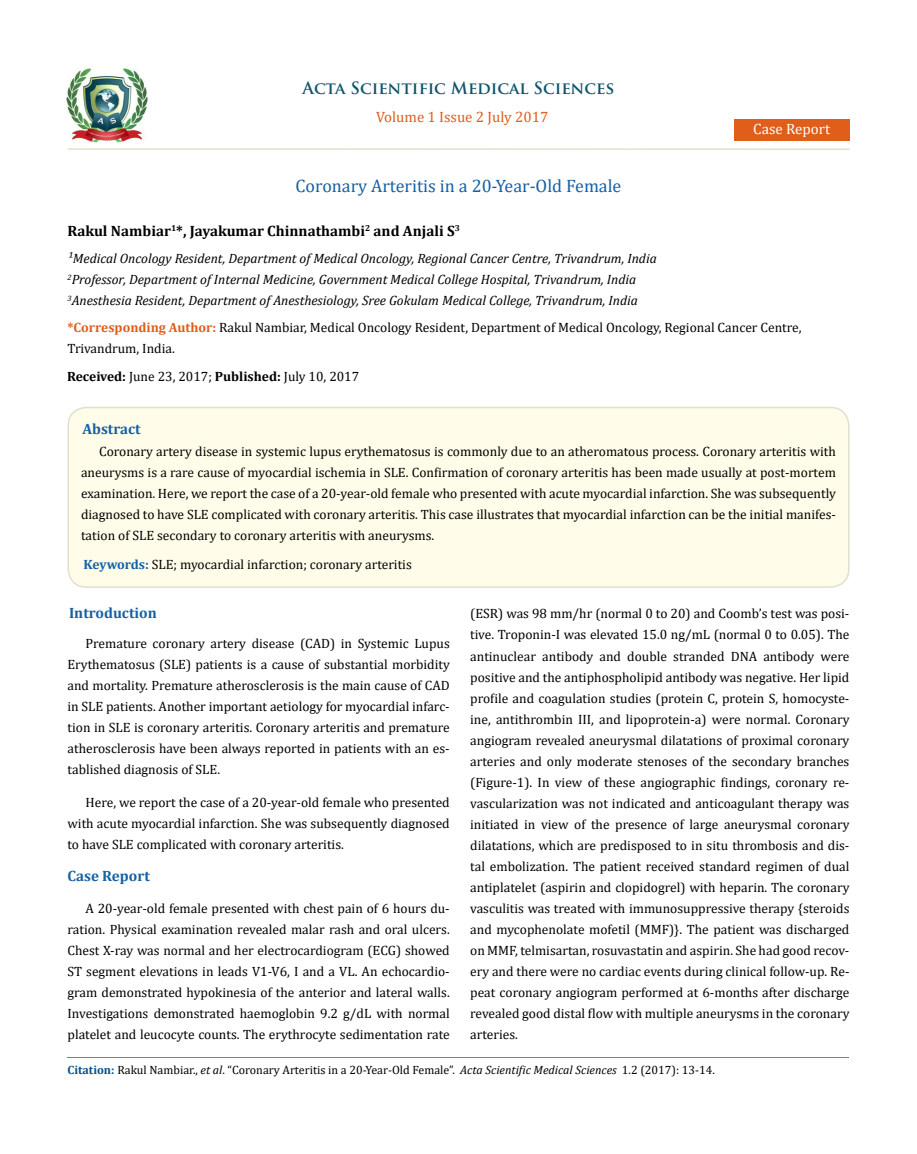
<style>
.page{position:relative;width:917px;height:1154px;background:#fff}
.page>*{position:absolute;margin:0;border:0;box-sizing:border-box;transform-origin:0 0}
.t1{font:18px "Cambria";color:#1560a6}
.t2{font:700 16.5px "Trajan Pro";color:#0e546a}
.t3{font:700 15px "Cambria";color:#000}
.t4{font:700 15px "Cambria";color:#1560a6}
.t5{font:15px "Cambria";color:#e05d1a}
.t6{font:15px "Cambria";color:#fff}
.t7{font:13.5px/21px "Cambria";color:#000;text-align:justify}
.t8{font:italic 13.5px/21px "Cambria";color:#000}
.t9{font:12px "Cambria";color:#000}
.s1{font-weight:700;color:#e05d1a}
.s2{font-weight:700}
.s3{font-weight:700;color:#1560a6}
.s4{font-weight:700;color:#035089}
.s5{font-style:italic}
</style>
<div class="page">
<div style="left:68px;top:407px;width:780px;height:180px;background:#fffde9;border-radius:18px"></div>
<div style="left:67px;top:407px;width:782px;height:181px;border:2px solid #e2e0cd;border-radius:18px"></div>
<img style="left:67px;top:68px;width:80px;height:74px">
<div style="left:734px;top:119px;width:115px;height:22px;background:#e05d1a"></div>
<hr style="left:67px;top:1057px;width:782px;height:1px;background:#e05d1a">
<hr style="left:67px;top:148px;width:782px;height:2px;background:#e2e0cd">
<p class="t2" style="left:302px;top:77px;width:313px">Acta Scientific Medical Sciences</p>
<p class="t5" style="left:376px;top:108px;width:174px">Volume 1 Issue 2 July 2017</p>
<p class="t6" style="left:753px;top:120px;width:78px">Case Report</p>
<h1 class="t1" style="left:295px;top:175px;width:327px">Coronary Arteritis in a 20-Year-Old Female</h1>
<p class="t3" style="left:67px;top:220px;width:394px">Rakul Nambiar<sup>1</sup>*, Jayakumar Chinnathambi<sup>2</sup> and Anjali S<sup>3</sup></p>
<p class="t8" style="left:67px;top:247px;width:590px">¹Medical Oncology Resident, Department of Medical Oncology, Regional Cancer Centre, Trivandrum, India<br><sup>2</sup>Professor, Department of Internal Medicine, Government Medical College Hospital, Trivandrum, India<br><sup>3</sup>Anesthesia Resident, Department of Anesthesiology, Sree Gokulam Medical College, Trivandrum, India</p>
<p class="t7" style="left:67px;top:317px;width:735px"><span class="s1">*Corresponding Author:</span> Rakul Nambiar, Medical Oncology Resident, Department of Medical Oncology, Regional Cancer Centre,<br>Trivandrum, India.</p>
<p class="t7" style="left:67px;top:366px;width:294px"><span class="s2">Received:</span> June 23, 2017; <span class="s2">Published:</span> July 10, 2017</p>
<p class="t4" style="left:82px;top:418px;width:60px">Abstract</p>
<p class="t7" style="left:81px;top:441px;width:756px;text-indent:18px">Coronary artery disease in systemic lupus erythematosus is commonly due to an atheromatous process. Coronary arteritis with aneurysms is a rare cause of myocardial ischemia in SLE. Confirmation of coronary arteritis has been made usually at post-mortem examination. Here, we report the case of a 20-year-old female who presented with acute myocardial infarction. She was subsequently diagnosed to have SLE complicated with coronary arteritis. This case illustrates that myocardial infarction can be the initial manifes&shy;tation of SLE secondary to coronary arteritis with aneurysms.</p>
<p class="t7" style="left:84px;top:554px;width:330px"><span class="s3">Keywords:</span> SLE; myocardial infarction; coronary arteritis</p>
<p class="t4" style="left:69px;top:602px;width:89px">Introduction</p>
<p class="t7" style="left:67px;top:632px;width:384px;text-indent:18px">Premature coronary artery disease (CAD) in Systemic Lupus Erythematosus (SLE) patients is a cause of substantial morbidity and mortality. Premature atherosclerosis is the main cause of CAD in SLE patients. Another important aetiology for myocardial infarc&shy;tion in SLE is coronary arteritis. Coronary arteritis and premature atherosclerosis have been always reported in patients with an es&shy;tablished diagnosis of SLE.</p>
<p class="t7" style="left:470px;top:603px;width:381px">(ESR) was 98 mm/hr (normal 0 to 20) and Coomb’s test was posi&shy;tive. Troponin-I was elevated 15.0 ng/mL (normal 0 to 0.05). The antinuclear antibody and double stranded DNA antibody were positive and the antiphospholipid antibody was negative. Her lipid profile and coagulation studies (protein C, protein S, homocyste&shy;ine, antithrombin III, and lipoprotein-a) were normal. Coronary angiogram revealed aneurysmal dilatations of proximal coronary arteries and only moderate stenoses of the secondary branches (Figure-1). In view of these angiographic findings, coronary re&shy;vascularization was not indicated and anticoagulant therapy was initiated in view of the presence of large aneurysmal coronary dilatations, which are predisposed to in situ thrombosis and dis&shy;tal embolization. The patient received standard regimen of dual antiplatelet (aspirin and clopidogrel) with heparin. The coronary vasculitis was treated with immunosuppressive therapy {steroids and mycophenolate mofetil (MMF)}. The patient was discharged on MMF, telmisartan, rosuvastatin and aspirin. She had good recov&shy;ery and there were no cardiac events during clinical follow-up. Re&shy;peat coronary angiogram performed at 6-months after discharge revealed good distal flow with multiple aneurysms in the coronary arteries.</p>
<p class="t9" style="left:67px;top:1062px;width:649px"><span class="s4">Citation:</span> Rakul Nambiar., <span class="s5">et al</span>. “Coronary Arteritis in a 20-Year-Old Female”. <span class="s5">Acta Scientific Medical Sciences</span> 1.2 (2017): 13-14.</p>
<p class="t7" style="left:67px;top:791px;width:384px;text-indent:18px">Here, we report the case of a 20-year-old female who presented with acute myocardial infarction. She was subsequently diagnosed to have SLE complicated with coronary arteritis.</p>
<p class="t4" style="left:67px;top:865px;width:84px">Case Report</p>
<p class="t7" style="left:67px;top:897px;width:384px;text-indent:18px">A 20-year-old female presented with chest pain of 6 hours du&shy;ration. Physical examination revealed malar rash and oral ulcers.<br>Chest X-ray was normal and her electrocardiogram (ECG) showed ST segment elevations in leads V1-V6, I and a VL. An echocardio&shy;gram demonstrated hypokinesia of the anterior and lateral walls.<br>Investigations demonstrated haemoglobin 9.2 g/dL with normal platelet and leucocyte counts. The erythrocyte sedimentation rate</p>
</div>
